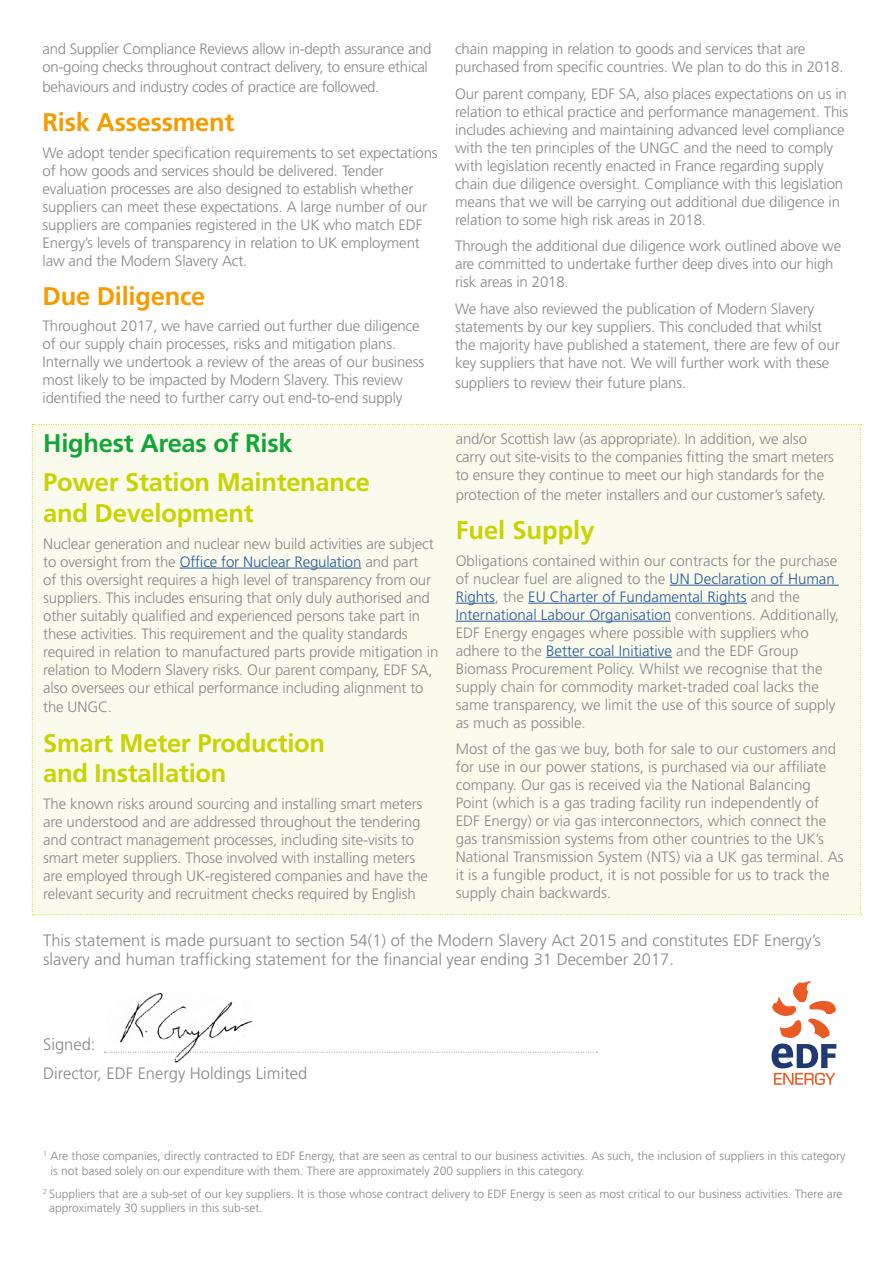
<style>
.page{position:relative;width:893px;height:1263px;background:#fff}
.page>*{position:absolute;margin:0;border:0;box-sizing:border-box;transform-origin:0 0}
.t1{font:700 25.5px/30.6px "Frutiger";letter-spacing:-.01em;color:#c8d300}
.t2{font:700 25.5px "Frutiger";letter-spacing:-.01em;color:#f59c00}
.t3{font:700 25.5px "Frutiger";letter-spacing:-.01em;color:#13a538}
.t4{font:300 16.5px/19.8px "Frutiger";color:#878787}
.t5{font:300 15px/18px "Frutiger";letter-spacing:-.01em;color:#878787}
.t6{font:300 12px/14.4px "Frutiger";color:#878787}
.s1{color:#275b9b}
</style>
<div class="page">
<div style="left:32px;top:424px;width:830px;height:491px;background:#fafbed"></div>
<svg style="left:772px;top:981px;width:64px;height:104px"></svg>
<svg style="left:262px;top:1052px;width:335px;height:1px"></svg>
<img style="left:104px;top:992px;width:157px;height:71px">
<hr style="left:180px;top:568px;width:181px;height:1px;background:#275b9b">
<hr style="left:670px;top:585px;width:169px;height:1px;background:#275b9b">
<hr style="left:456px;top:603px;width:39px;height:1px;background:#275b9b">
<hr style="left:528px;top:603px;width:219px;height:1px;background:#275b9b">
<hr style="left:456px;top:621px;width:215px;height:1px;background:#275b9b">
<hr style="left:546px;top:657px;width:126px;height:1px;background:#275b9b">
<p class="t5" style="left:43px;top:40px;width:391px">and Supplier Compliance Reviews allow in-depth assurance and on-going checks throughout contract delivery, to ensure ethical</p>
<p class="t5" style="left:43px;top:78px;width:338px">behaviours and industry codes of practice are followed.</p>
<h1 class="t2" style="left:43px;top:107px;width:193px">Risk Assessment</h1>
<p class="t5" style="left:43px;top:143px;width:397px">We adopt tender specification requirements to set expectations of how goods and services should be delivered. Tender evaluation processes are also designed to establish whether suppliers can meet these expectations. A large number of our suppliers are companies registered in the UK who match EDF Energy’s levels of transparency in relation to UK employment law and the Modern Slavery Act.</p>
<h1 class="t2" style="left:43px;top:281px;width:164px">Due Diligence</h1>
<p class="t5" style="left:43px;top:317px;width:383px">Throughout 2017, we have carried out further due diligence of our supply chain processes, risks and mitigation plans.<br>Internally we undertook a review of the areas of our business most likely to be impacted by Modern Slavery. This review identified the need to further carry out end-to-end supply</p>
<h1 class="t3" style="left:43px;top:428px;width:251px">Highest Areas of Risk</h1>
<h1 class="t1" style="left:43px;top:467px;width:328px">Power Station Maintenance and Development</h1>
<p class="t5" style="left:43px;top:534px;width:397px">Nuclear generation and nuclear new build activities are subject to oversight from the <span class="s1">Office for Nuclear Regulation</span> and part<br>of this oversight requires a high level of transparency from our suppliers. This includes ensuring that only duly authorised and other suitably qualified and experienced persons take part in these activities. This requirement and the quality standards required in relation to manufactured parts provide mitigation in relation to Modern Slavery risks. Our parent company, EDF SA, also oversees our ethical performance including alignment to</p>
<p class="t5" style="left:43px;top:698px;width:70px">the UNGC.</p>
<h1 class="t1" style="left:43px;top:727px;width:283px">Smart Meter Production and Installation</h1>
<p class="t5" style="left:43px;top:794px;width:386px">The known risks around sourcing and installing smart meters are understood and are addressed throughout the tendering and contract management processes, including site-visits to smart meter suppliers. Those involved with installing meters are employed through UK-registered companies and have the relevant security and recruitment checks required by English</p>
<p class="t5" style="left:455px;top:40px;width:390px">chain mapping in relation to goods and services that are purchased from specific countries. We plan to do this in 2018.</p>
<p class="t5" style="left:455px;top:85px;width:395px">Our parent company, EDF SA, also places expectations on us in relation to ethical practice and performance management. This includes achieving and maintaining advanced level compliance with the ten principles of the UNGC and the need to comply with legislation recently enacted in France regarding supply chain due diligence oversight. Compliance with this legislation means that we will be carrying out additional due diligence in relation to some high risk areas in 2018.</p>
<p class="t5" style="left:455px;top:237px;width:388px">Through the additional due diligence work outlined above we are committed to undertake further deep dives into our high risk areas in 2018.</p>
<p class="t5" style="left:455px;top:300px;width:386px">We have also reviewed the publication of Modern Slavery statements by our key suppliers. This concluded that whilst the majority have published a statement, there are few of our key suppliers that have not. We will further work with these</p>
<p class="t5" style="left:455px;top:373px;width:233px">suppliers to review their future plans.</p>
<p class="t5" style="left:456px;top:430px;width:380px">and/or Scottish law (as appropriate). In addition, we also carry out site-visits to the companies fitting the smart meters to ensure they continue to meet our high standards for the</p>
<p class="t5" style="left:456px;top:486px;width:372px">protection of the meter installers and our customer’s safety.</p>
<h1 class="t1" style="left:456px;top:515px;width:140px">Fuel Supply</h1>
<p class="t5" style="left:456px;top:551px;width:385px">Obligations contained within our contracts for the purchase of nuclear fuel are aligned to the <span class="s1">UN Declaration of Human Rights</span>, the <span class="s1">EU Charter of Fundamental Rights</span> and the <span class="s1">International Labour Organisation</span> conventions. Additionally, EDF Energy engages where possible with suppliers who adhere to the <span class="s1">Better coal Initiative</span> and the EDF Group Biomass Procurement Policy. Whilst we recognise that the supply chain for commodity market-traded coal lacks the same transparency, we limit the use of this source of supply as much as possible.</p>
<p class="t5" style="left:456px;top:740px;width:389px">Most of the gas we buy, both for sale to our customers and for use in our power stations, is purchased via our affiliate company. Our gas is received via the National Balancing Point (which is a gas trading facility run independently of EDF Energy) or via gas interconnectors, which connect the gas transmission systems from other countries to the UK’s National Transmission System (NTS) via a UK gas terminal. As it is a fungible product, it is not possible for us to track the supply chain backwards.</p>
<p class="t4" style="left:43px;top:930px;width:779px">This statement is made pursuant to section 54(1) of the Modern Slavery Act 2015 and constitutes EDF Energy’s slavery and human trafficking statement for the financial year ending 31 December 2017.</p>
<p class="t4" style="left:43px;top:1030px;width:266px;line-height:28.3px">Signed:<br>Director, EDF Energy Holdings Limited</p>
<p class="t6" style="left:50px;top:1149px;width:796px;text-indent:-7px"><sup>1</sup> Are those companies, directly contracted to EDF Energy, that are seen as central to our business activities. As such, the inclusion of suppliers in this category is not based solely on our expenditure with them. There are approximately 200 suppliers in this category.</p>
<p class="t6" style="left:49px;top:1186px;width:795px;text-indent:-6px"><sup>2</sup> Suppliers that are a sub-set of our key suppliers. It is those whose contract delivery to EDF Energy is seen as most critical to our business activities. There are approximately 30 suppliers in this sub-set.</p>
</div>
